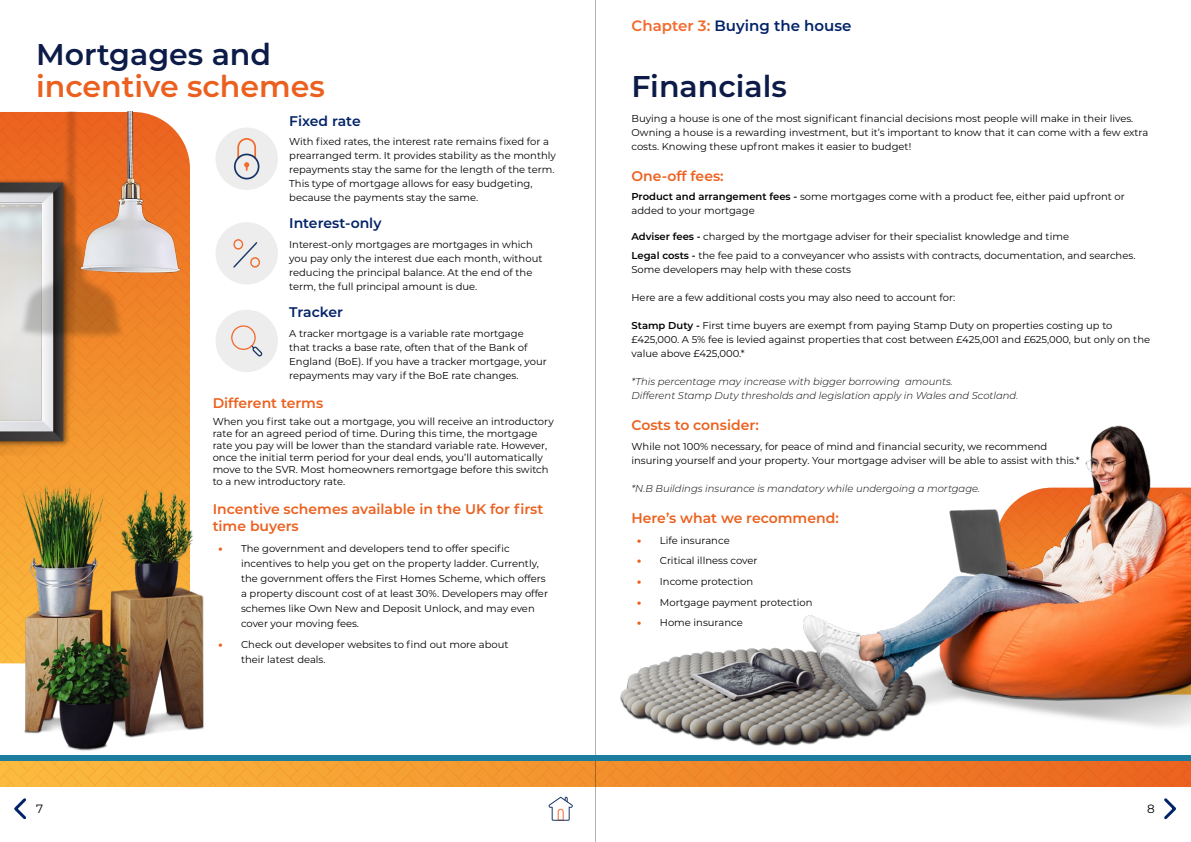
<style>
.page{position:relative;width:1191px;height:842px;background:#fff}
.page>*{position:absolute;margin:0;border:0;box-sizing:border-box;transform-origin:0 0}
.t1{font:600 30px "Montserrat";color:#0c1b47}
.t2{font:600 30px "Montserrat";color:#eb601f}
.t3{font:600 15px "Montserrat";color:#032368}
.t4{font:600 14px/17px "Montserrat";color:#eb611f}
.t5{font:600 14px "Montserrat";color:#032368}
.t6{font:12px "Montserrat";color:#000}
.t7{font:10px/14px "Montserrat";color:#000}
.t8{font:italic 300 10px/14px "Montserrat";color:#000}
.s1{font-weight:900;color:#eb601f}
.s2{color:#f26a2c}
.s3{font-weight:600}
</style>
<div class="page">
<svg style="left:259px;top:761px;width:932px;height:25px;background:#f18a2b"></svg>
<hr style="left:595px;top:0;width:1px;height:842px;background:#000">
<svg style="left:548px;top:797px;width:24px;height:24px"></svg>
<svg style="left:1164px;top:798px;width:12px;height:22px"></svg>
<div style="left:0;top:755px;width:1191px;height:6px;background:#1d7d9f"></div>
<div style="left:215px;top:128px;width:63px;height:62px;background:#ededed;border-radius:50%"></div>
<div style="left:215px;top:222px;width:63px;height:63px;background:#ededed;border-radius:50%"></div>
<div style="left:215px;top:310px;width:63px;height:62px;background:#ededed;border-radius:50%"></div>
<svg style="left:234px;top:138px;width:25px;height:41px"></svg>
<svg style="left:231px;top:325px;width:31px;height:31px"></svg>
<svg style="left:233px;top:239px;width:27px;height:29px"></svg>
<img style="left:595px;top:615px;width:173px;height:140px">
<img style="left:0;top:530px;width:259px;height:290px">
<img style="left:768px;top:425px;width:423px;height:346px">
<img style="left:0;top:112px;width:190px;height:551px">
<img style="left:0;top:173px;width:83px;height:287px">
<div style="left:0;top:204px;width:41px;height:216px;background:#dfdfdd"></div>
<img style="left:9px;top:112px;width:181px;height:269px">
<h1 class="t1" style="left:36px;top:33px;width:237px">Mortgages and</h1>
<h1 class="t2" style="left:36px;top:65px;width:290px">incentive schemes</h1>
<h3 class="t5" style="left:289px;top:111px;width:73px">Fixed rate</h3>
<p class="t7" style="left:289px;top:134px;width:268px">With fixed rates, the interest rate remains fixed for a prearranged term. It provides stability as the monthly repayments stay the same for the length of the term.<br>This type of mortgage allows for easy budgeting, because the payments stay the same.</p>
<h3 class="t5" style="left:289px;top:213px;width:94px">Interest-only</h3>
<p class="t7" style="left:289px;top:237px;width:255px">Interest-only mortgages are mortgages in which you pay only the interest due each month, without reducing the principal balance. At the end of the term, the full principal amount is due.</p>
<h3 class="t5" style="left:289px;top:302px;width:55px">Tracker</h3>
<p class="t7" style="left:289px;top:326px;width:259px">A tracker mortgage is a variable rate mortgage that tracks a base rate, often that of the Bank of England (BoE). If you have a tracker mortgage, your repayments may vary if the BoE rate changes.</p>
<h3 class="t4" style="left:213px;top:393px;width:112px">Different terms</h3>
<p class="t7" style="left:213px;top:415px;width:342px;line-height:12px">When you first take out a mortgage, you will receive an introductory rate for an agreed period of time. During this time, the mortgage rate you pay will be lower than the standard variable rate. However, once the initial term period for your deal ends, you’ll automatically move to the SVR. Most homeowners remortgage before this switch to a new introductory rate.</p>
<h3 class="t4" style="left:213px;top:500px;width:332px">Incentive schemes available in the UK for first time buyers</h3>
<p class="t7" style="left:241px;top:540px;width:308px;line-height:15px;text-indent:-23px"><span class="s1">•</span> The government and developers tend to offer specific incentives to help you get on the property ladder. Currently, the government offers the First Homes Scheme, which offers a property discount cost of at least 30%. Developers may offer schemes like Own New and Deposit Unlock, and may even cover your moving fees.</p>
<p class="t7" style="left:241px;top:636px;width:269px;line-height:15px;text-indent:-23px"><span class="s1">•</span> Check out developer websites to find out more about their latest deals.</p>
<h2 class="t3" style="left:631px;top:15px;width:221px"><span class="s2">Chapter 3:</span> Buying the house</h2>
<h1 class="t1" style="left:631px;top:65px;width:157px">Financials</h1>
<p class="t7" style="left:631px;top:111px;width:518px">Buying a house is one of the most significant financial decisions most people will make in their lives.<br>Owning a house is a rewarding investment, but it’s important to know that it can come with a few extra costs. Knowing these upfront makes it easier to budget!</p>
<h3 class="t4" style="left:631px;top:167px;width:94px">One-off fees:</h3>
<p class="t7" style="left:631px;top:189px;width:495px"><span class="s3">Product and arrangement fees -</span> some mortgages come with a product fee, either paid upfront or added to your mortgage</p>
<p class="t7" style="left:631px;top:226px;width:505px;line-height:19.7px"><span class="s3">Adviser fees -</span> charged by the mortgage adviser for their specialist knowledge and time<br><span class="s3">Legal costs -</span> the fee paid to a conveyancer who assists with contracts, documentation, and searches.</p>
<p class="t7" style="left:631px;top:262px;width:221px">Some developers may help with these costs</p>
<p class="t7" style="left:631px;top:290px;width:325px">Here are a few additional costs you may also need to account for:</p>
<p class="t7" style="left:631px;top:318px;width:520px"><span class="s3">Stamp Duty -</span> First time buyers are exempt from paying Stamp Duty on properties costing up to £425,000. A 5% fee is levied against properties that cost between £425,001 and £625,000, but only on the value above £425,000.*</p>
<p class="t8" style="left:631px;top:374px;width:388px">*This percentage may increase with bigger borrowing amounts.<br>Different Stamp Duty thresholds and legislation apply in Wales and Scotland.</p>
<h3 class="t4" style="left:631px;top:416px;width:129px">Costs to consider:</h3>
<p class="t7" style="left:631px;top:439px;width:450px">While not 100% necessary, for peace of mind and financial security, we recommend insuring yourself and your property. Your mortgage adviser will be able to assist with this.*</p>
<p class="t8" style="left:631px;top:481px;width:350px">*N.B Buildings insurance is mandatory while undergoing a mortgage.</p>
<h3 class="t4" style="left:631px;top:509px;width:209px">Here’s what we recommend:</h3>
<p class="t7" style="left:637px;top:533px;width:94px"><span class="s1">•</span> Life insurance</p>
<p class="t7" style="left:637px;top:553px;width:122px"><span class="s1">•</span> Critical illness cover</p>
<p class="t7" style="left:637px;top:574px;width:117px"><span class="s1">•</span> Income protection</p>
<p class="t7" style="left:637px;top:595px;width:177px"><span class="s1">•</span> Mortgage payment protection</p>
<p class="t7" style="left:637px;top:615px;width:107px"><span class="s1">•</span> Home insurance</p>
<p class="t6" style="left:36px;top:800px;width:9px">7</p>
<p class="t6" style="left:1147px;top:800px;width:9px">8</p>
</div>
